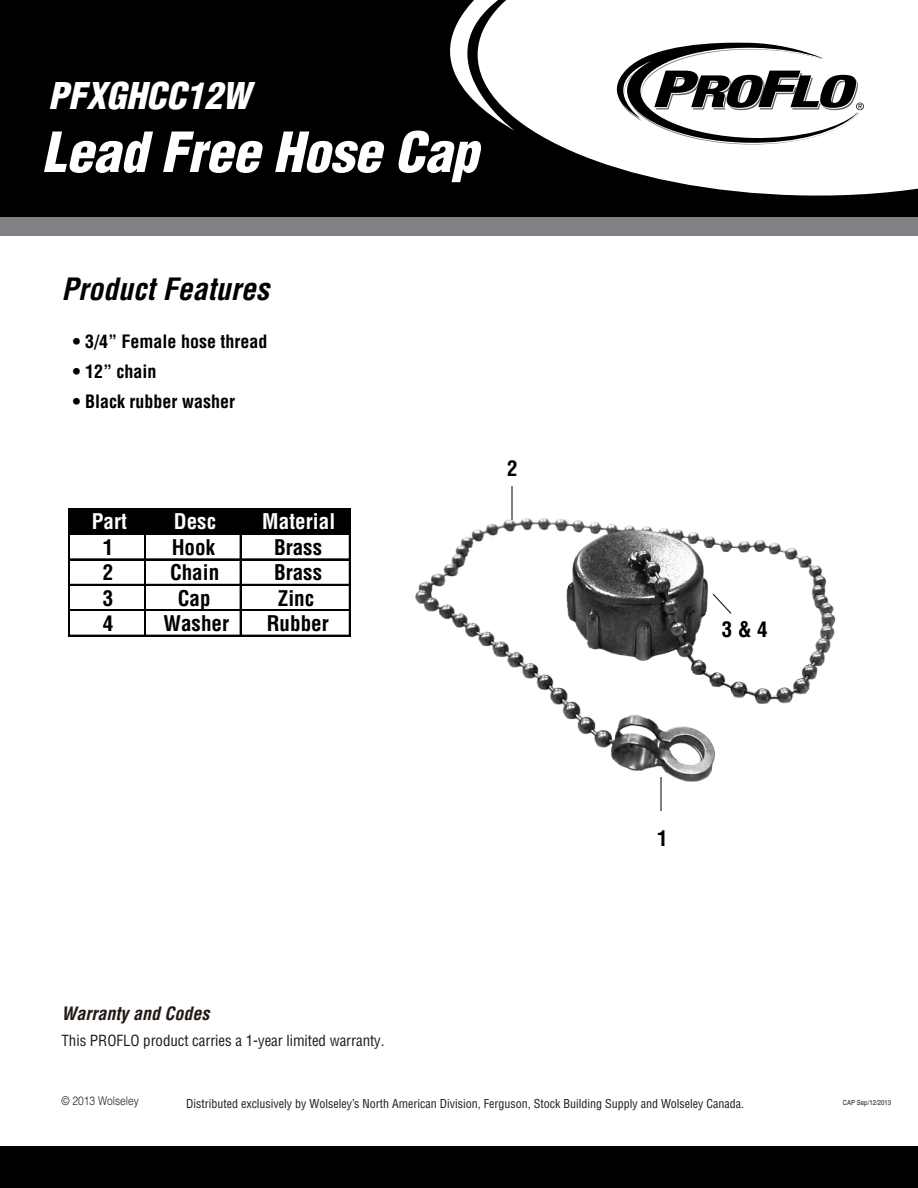
<style>
.page{position:relative;width:918px;height:1188px;background:#fff}
.page>*{position:absolute;margin:0;border:0;box-sizing:border-box;transform-origin:0 0}
.t1{font:italic 900 condensed 54px "Helvetica";color:#fff}
.t2{font:italic 900 condensed 36px "Helvetica";color:#fff}
.t3{font:italic 700 condensed 30px "Helvetica";color:#000}
.t4{font:700 condensed 21.15px "Helvetica";color:#000}
.t5{font:700 condensed 21.15px "Helvetica";color:#fff}
.t6{font:700 condensed 21px "Helvetica";color:#000}
.t7{font:700 condensed 18px "Helvetica";color:#000}
.t8{font:italic 700 condensed 18px "Helvetica";color:#231815}
.t9{font:condensed 15px "Helvetica";letter-spacing:-.005em;color:#231815}
.t10{font:condensed 12px "Helvetica";color:#231815}
.t11{font:300 12px "Helvetica";color:#231815;scale:.85 1}
.t12{font:7.05px "Helvetica";color:#231815;scale:.85 1}
</style>
<div class="page">
<svg style="left:0;top:0;width:918px;height:217px;fill:#000"></svg>
<div style="left:0;top:1146px;width:918px;height:42px;background:#000"></div>
<svg style="left:600px;top:42px;width:264px;height:103px"></svg>
<div style="left:0;top:218px;width:918px;height:18px;background:#808285"></div>
<img style="left:415px;top:518px;width:421px;height:264px">
<div style="left:69px;top:509px;width:281px;height:25px;background:#000"></div>
<hr style="left:68px;top:508px;width:2px;height:129px;background:#000">
<hr style="left:144px;top:509px;width:1px;height:128px;background:#000">
<hr style="left:145px;top:509px;width:1px;height:128px;background:#000">
<hr style="left:240px;top:509px;width:2px;height:128px;background:#000">
<hr style="left:349px;top:509px;width:2px;height:128px;background:#000">
<hr style="left:70px;top:508px;width:281px;height:1px;background:#000">
<hr style="left:70px;top:533px;width:281px;height:2px;background:#000">
<hr style="left:70px;top:559px;width:281px;height:1px;background:#000">
<hr style="left:70px;top:584px;width:281px;height:2px;background:#000">
<hr style="left:70px;top:609px;width:281px;height:1px;background:#000">
<hr style="left:70px;top:610px;width:281px;height:1px;background:#000">
<hr style="left:70px;top:635px;width:281px;height:2px;background:#000">
<hr style="left:660px;top:777px;width:2px;height:34px;background:#231815">
<hr style="left:511px;top:486px;width:2px;height:34px;background:#231815">
<svg style="left:711px;top:592px;width:22px;height:23px"></svg>
<h2 class="t2" style="left:48px;top:73px;width:204px">PFXGHCC12W</h2>
<h1 class="t1" style="left:42px;top:118px;width:438px">Lead Free Hose Cap</h1>
<h3 class="t3" style="left:62px;top:270px;width:209px">Product Features</h3>
<h3 class="t7" style="left:73px;top:330px;width:196px">• 3/4” Female hose thread</h3>
<h3 class="t7" style="left:73px;top:360px;width:85px">• 12” chain</h3>
<h3 class="t7" style="left:73px;top:391px;width:164px">• Black rubber washer</h3>
<h3 class="t5" style="left:92px;top:509px;width:37px">Part</h3>
<h3 class="t5" style="left:174px;top:509px;width:44px">Desc</h3>
<h3 class="t5" style="left:262px;top:509px;width:75px">Material</h3>
<h3 class="t4" style="left:103px;top:534px;width:12px">1</h3>
<h3 class="t4" style="left:172px;top:534px;width:45px">Hook</h3>
<h3 class="t4" style="left:274px;top:534px;width:50px">Brass</h3>
<h3 class="t4" style="left:103px;top:559px;width:12px">2</h3>
<h3 class="t4" style="left:170px;top:559px;width:51px">Chain</h3>
<h3 class="t4" style="left:274px;top:559px;width:50px">Brass</h3>
<h3 class="t4" style="left:103px;top:585px;width:12px">3</h3>
<h3 class="t4" style="left:178px;top:585px;width:34px">Cap</h3>
<h3 class="t4" style="left:278px;top:585px;width:38px">Zinc</h3>
<h3 class="t4" style="left:103px;top:610px;width:12px">4</h3>
<h3 class="t4" style="left:163px;top:610px;width:67px">Washer</h3>
<h3 class="t4" style="left:267px;top:610px;width:64px">Rubber</h3>
<h3 class="t6" style="left:507px;top:455px;width:12px">2</h3>
<h3 class="t8" style="left:62px;top:1002px;width:149px">Warranty and Codes</h3>
<p class="t9" style="left:62px;top:1032px;width:325px">This PROFLO product carries a 1-year limited warranty.</p>
<h3 class="t6" style="left:722px;top:616px;width:47px">3 &amp; 4</h3>
<h3 class="t6" style="left:657px;top:825px;width:12px">1</h3>
<p class="t11" style="left:62px;top:1093px;width:92px">© 2013 Wolseley</p>
<p class="t12" style="left:843px;top:1098px;width:58px">CAP Sep/12/2013</p>
<p class="t10" style="left:186px;top:1096px;width:560px">Distributed exclusively by Wolseley’s North American Division, Ferguson, Stock Building Supply and Wolseley Canada.</p>
</div>
